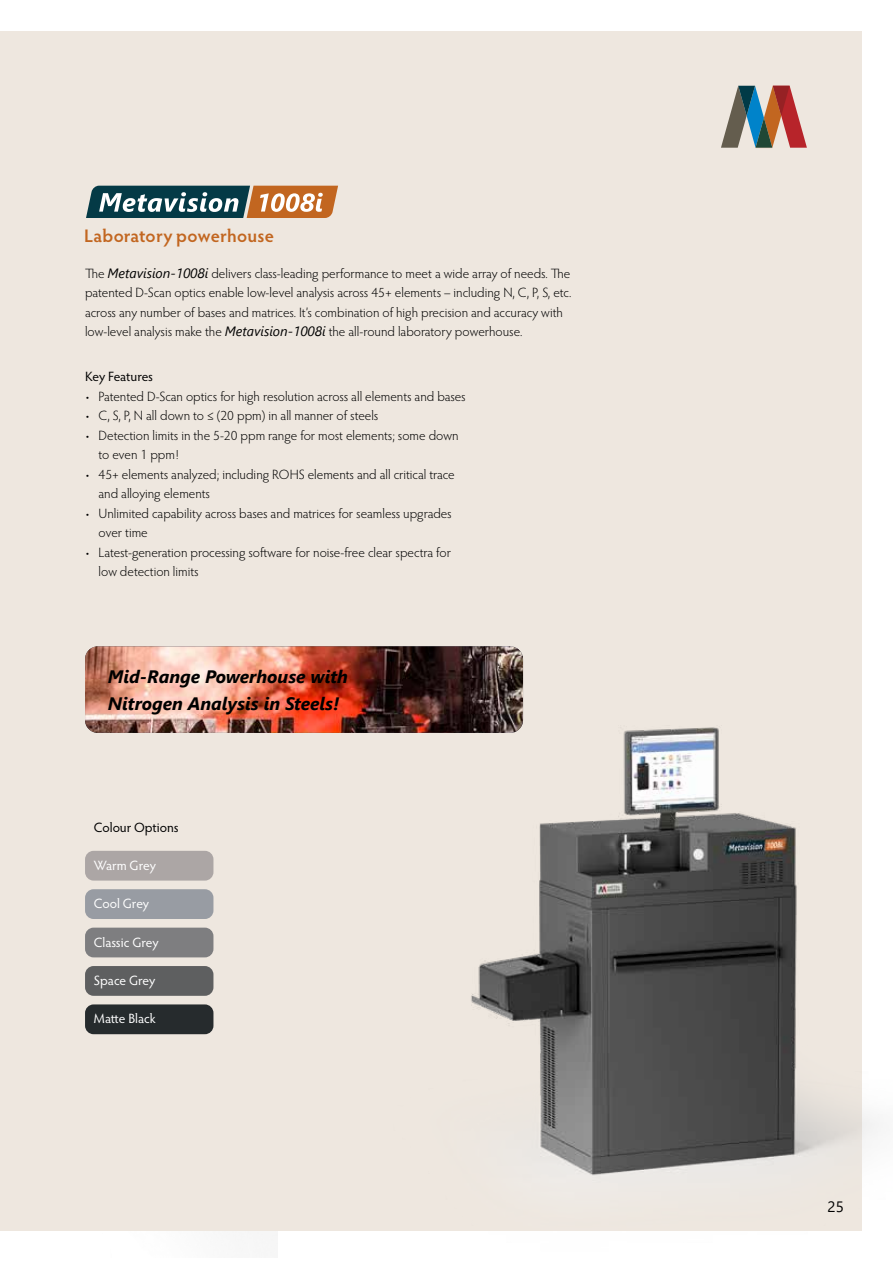
<style>
.page{position:relative;width:893px;height:1263px;background:#fff}
.page>*{position:absolute;margin:0;border:0;box-sizing:border-box;transform-origin:0 0}
.t1{font:600 18.15px "Hypatia Sans Pro";letter-spacing:.015em;color:#c26620}
.t2{font:italic 700 18px/27px "Segoe UI";color:#000}
.t3{font:15px "Segoe UI";color:#000}
.t4{font:300 13.5px/19.5px "Hypatia Sans Pro";color:#000}
.t5{font:13.5px "Hypatia Sans Pro";letter-spacing:-.005em;color:#fff}
.t6{font:13.5px "Hypatia Sans Pro";color:#000}
.s1{font-family:"Segoe UI";font-weight:400;font-style:italic}
</style>
<div class="page">
<div style="left:0;top:32px;width:861px;height:1199px;background:#eee7df"></div>
<img style="left:471px;top:604px;width:408px;height:627px">
<svg style="left:86px;top:186px;width:252px;height:32px;background:#74766a"></svg>
<img style="left:85px;top:646px;width:438px;height:87px">
<div style="left:85px;top:851px;width:128px;height:29px;background:#aca6a5;border-radius:9px"></div>
<div style="left:85px;top:889px;width:128px;height:30px;background:#989ca3;border-radius:9px"></div>
<div style="left:85px;top:928px;width:128px;height:29px;background:#7e7e80;border-radius:9px"></div>
<div style="left:85px;top:966px;width:128px;height:30px;background:#5e5f60;border-radius:9px"></div>
<div style="left:85px;top:1004px;width:128px;height:30px;background:#262b2d;border-radius:9px"></div>
<svg style="left:721px;top:86px;width:86px;height:62px"></svg>
<h1 class="t1" style="left:84px;top:228px;width:191px">Laboratory powerhouse</h1>
<p class="t4" style="left:85px;top:263px;width:488px">The <span class="s1">Metavision-1008i</span> delivers class-leading performance to meet a wide array of needs. The patented D-Scan optics enable low-level analysis across 45+ elements – including N, C, P, S, etc. across any number of bases and matrices. It’s combination of high precision and accuracy with low-level analysis make the <span class="s1">Metavision-1008i</span> the all-round laboratory powerhouse.</p>
<p class="t6" style="left:85px;top:367px;width:69px">Key Features</p>
<p class="t4" style="left:85px;top:386px;width:382px">• Patented D-Scan optics for high resolution across all elements and bases</p>
<p class="t4" style="left:85px;top:405px;width:295px">• C, S, P, N all down to ≤ (20 ppm) in all manner of steels</p>
<p class="t4" style="left:99px;top:425px;width:362px;text-indent:-14px">• Detection limits in the 5-20 ppm range for most elements; some down to even 1 ppm!</p>
<p class="t4" style="left:99px;top:464px;width:358px;text-indent:-14px">• 45+ elements analyzed; including ROHS elements and all critical trace and alloying elements</p>
<p class="t4" style="left:99px;top:503px;width:355px;text-indent:-14px">• Unlimited capability across bases and matrices for seamless upgrades over time</p>
<p class="t4" style="left:99px;top:542px;width:354px;text-indent:-14px">• Latest-generation processing software for noise-free clear spectra for low detection limits</p>
<h2 class="t2" style="left:108px;top:660px;width:242px">Mid-Range Powerhouse with<br>Nitrogen Analysis in Steels!</h2>
<p class="t6" style="left:94px;top:818px;width:86px">Colour Options</p>
<p class="t5" style="left:94px;top:856px;width:63px">Warm Grey</p>
<p class="t5" style="left:94px;top:895px;width:57px">Cool Grey</p>
<p class="t5" style="left:94px;top:933px;width:66px">Classic Grey</p>
<p class="t5" style="left:94px;top:971px;width:63px">Space Grey</p>
<p class="t5" style="left:94px;top:1009px;width:63px">Matte Black</p>
<p class="t3" style="left:828px;top:1193px;width:18px">25</p>
</div>
